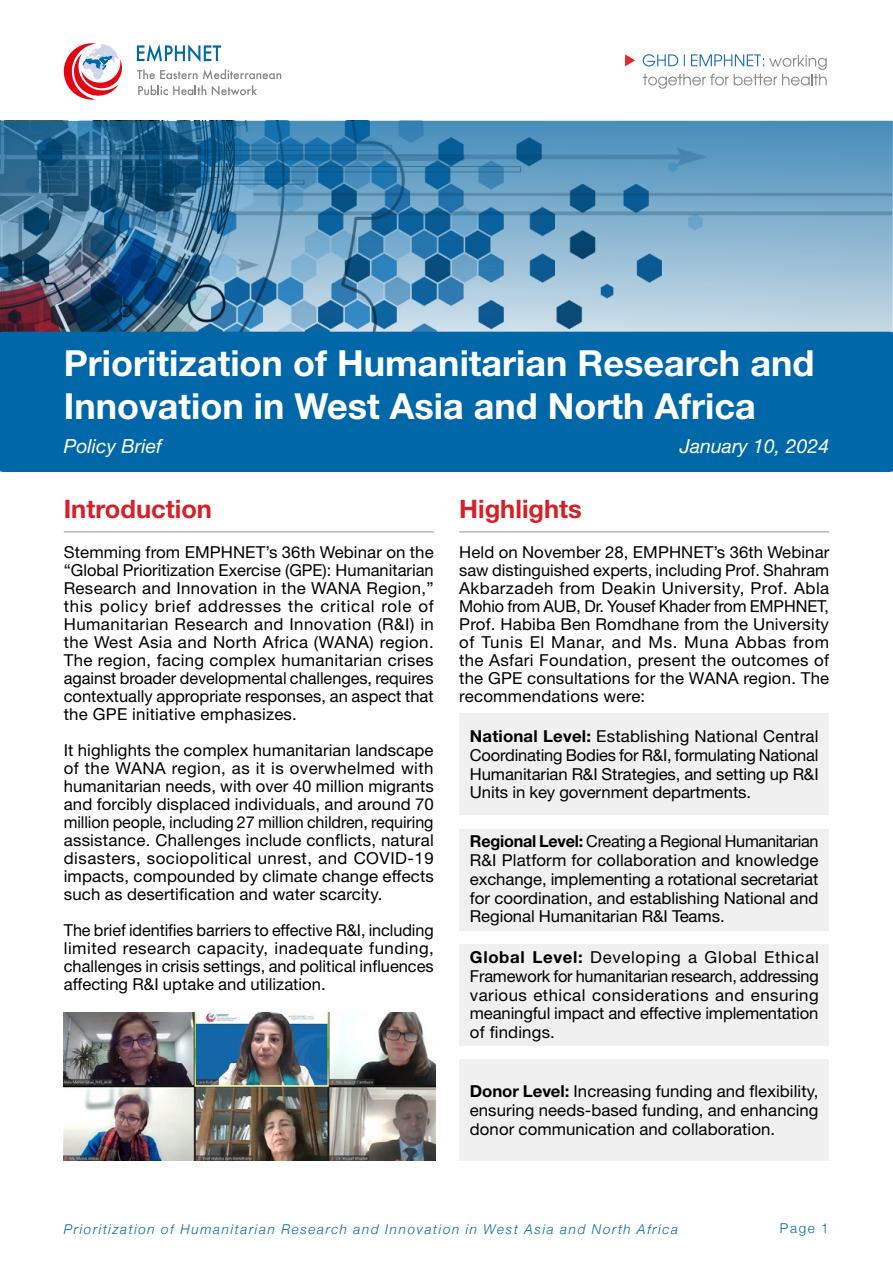
<style>
.page{position:relative;width:893px;height:1263px;background:#fff}
.page>*{position:absolute;margin:0;border:0;box-sizing:border-box;transform-origin:0 0}
.t1{font:700 36px/43.2px "Helvetica Neue LT Pro";color:#fff}
.t2{font:700 25.5px "Helvetica Neue LT Pro";color:#d52027}
.t3{font:italic 19.5px "Helvetica Neue LT Pro";color:#fff}
.t4{font:16.5px/18px "Helvetica Neue LT Pro";color:#000;text-align:justify}
.t5{font:italic 300 13.5px "Helvetica Neue";letter-spacing:.12em;color:#0068a9}
.t6{font:300 13.5px "Helvetica Neue";color:#0068a9}
.s1{font-weight:700}
</style>
<div class="page">
<img style="left:64px;top:1013px;width:372px;height:148px">
<svg style="left:64px;top:43px;width:58px;height:57px"></svg>
<svg style="left:137px;top:44px;width:84px;height:18px"></svg>
<svg style="left:137px;top:69px;width:144px;height:10px"></svg>
<svg style="left:212px;top:85px;width:45px;height:11px"></svg>
<svg style="left:138px;top:85px;width:68px;height:10px"></svg>
<svg style="left:625px;top:54px;width:10px;height:12px"></svg>
<svg style="left:643px;top:54px;width:184px;height:35px"></svg>
<svg style="left:0;top:121px;width:893px;height:211px;background:#5f91b3"></svg>
<div style="left:0;top:332px;width:893px;height:140px;background:#0068a9"></div>
<hr style="left:64px;top:531px;width:370px;height:1px;background:#949499">
<hr style="left:459px;top:531px;width:370px;height:1px;background:#949499">
<div style="left:459px;top:713px;width:370px;height:102px;background:#f0f0f0"></div>
<div style="left:459px;top:829px;width:370px;height:101px;background:#f0f0f0"></div>
<div style="left:459px;top:944px;width:370px;height:102px;background:#f0f0f0"></div>
<div style="left:459px;top:1059px;width:370px;height:102px;background:#f0f0f0"></div>
<h1 class="t1" style="left:64px;top:341px;width:752px">Prioritization of Humanitarian Research and<br>Innovation in West Asia and North Africa</h1>
<p class="t3" style="left:680px;top:434px;width:151px">January 10, 2024</p>
<p class="t3" style="left:64px;top:434px;width:100px">Policy Brief</p>
<h2 class="t2" style="left:64px;top:493px;width:150px">Introduction</h2>
<p class="t4" style="left:64px;top:542px;width:372px">Stemming from EMPHNET s’ 36th Webinar on the “Global Prioritization Exercise (GPE :) Humanitarian Research and Innovation in the WANA Region “, this policy brief addresses the critical role of Humanitarian Research and Innovation (R&amp; ) I in the West Asia and North Africa (WANA) region.<br>The region, facing complex humanitarian crises against broader developmental challenges, requires contextually appropriate responses, an aspect that the GPE initiative emphasizes.</p>
<p class="t4" style="left:64px;top:740px;width:372px">It highlights the complex humanitarian landscape of the WANA region, as it is overwhelmed with humanitarian needs, with over 40 million migrants and forcibly displaced individuals, and around 70 million people, including 27 million children, requiring assistance. Challenges include conflicts, natural disasters, sociopolitical unrest, and COVID-19 impacts, compounded by climate change effects such as desertification and water scarcity.</p>
<p class="t4" style="left:64px;top:920px;width:372px">The brief identifies barriers to effective R&amp; ,I including limited research capacity, inadequate funding, challenges in crisis settings, and political influences affecting R&amp;I uptake and utilization.</p>
<h2 class="t2" style="left:459px;top:493px;width:124px">Highlights</h2>
<p class="t4" style="left:459px;top:542px;width:372px">Held on November 28, EMPHNET s’ 36th Webinar saw distinguished experts, including Prof. Shahram Akbarzadeh from Deakin University, Prof. Abla Mohio from AUB, Dr. Yousef Khader from EMPHNET, Prof. Habiba Ben Romdhane from the University of Tunis El Manar, and Ms. Muna Abbas from the Asfari Foundation, present the outcomes of the GPE consultations for the WANA region. The recommendations were:</p>
<p class="t4" style="left:470px;top:726px;width:350px;line-height:18.8px"><span class="s1">National Level:</span> Establishing National Central Coordinating Bodies for R&amp; ,I formulating National Humanitarian R&amp;I Strategies, and setting up R&amp;I Units in key government departments.</p>
<p class="t4" style="left:470px;top:832px;width:350px;line-height:18.8px"><span class="s1">Regional Level:</span> Creating a Regional Humanitarian R&amp;I Platform for collaboration and knowledge exchange, implementing a rotational secretariat for coordination, and establishing National and Regional Humanitarian R&amp;I Teams.</p>
<p class="t4" style="left:470px;top:947px;width:350px;line-height:18.8px"><span class="s1">Global Level:</span> Developing a Global Ethical Framework for humanitarian research, addressing various ethical considerations and ensuring meaningful impact and effective implementation of findings.</p>
<p class="t4" style="left:470px;top:1081px;width:350px;line-height:18.8px"><span class="s1">Donor Level:</span> Increasing funding and flexibility, ensuring needs-based funding, and enhancing donor communication and collaboration.</p>
<p class="t5" style="left:64px;top:1218px;width:93px">Prioritization</p>
<p class="t5" style="left:161px;top:1218px;width:14px">of</p>
<p class="t5" style="left:180px;top:1218px;width:96px">Humanitarian</p>
<p class="t5" style="left:281px;top:1218px;width:67px">Research</p>
<p class="t5" style="left:354px;top:1218px;width:27px">and</p>
<p class="t5" style="left:385px;top:1218px;width:76px">Innovation</p>
<p class="t5" style="left:466px;top:1218px;width:13px">in</p>
<p class="t5" style="left:484px;top:1218px;width:36px">West</p>
<p class="t5" style="left:524px;top:1218px;width:31px">Asia</p>
<p class="t5" style="left:560px;top:1218px;width:27px">and</p>
<p class="t5" style="left:592px;top:1218px;width:40px">North</p>
<p class="t5" style="left:637px;top:1218px;width:42px">Africa</p>
<p class="t6" style="left:780px;top:1218px;width:36px">Page</p>
<p class="t6" style="left:821px;top:1218px;width:9px">1</p>
</div>
